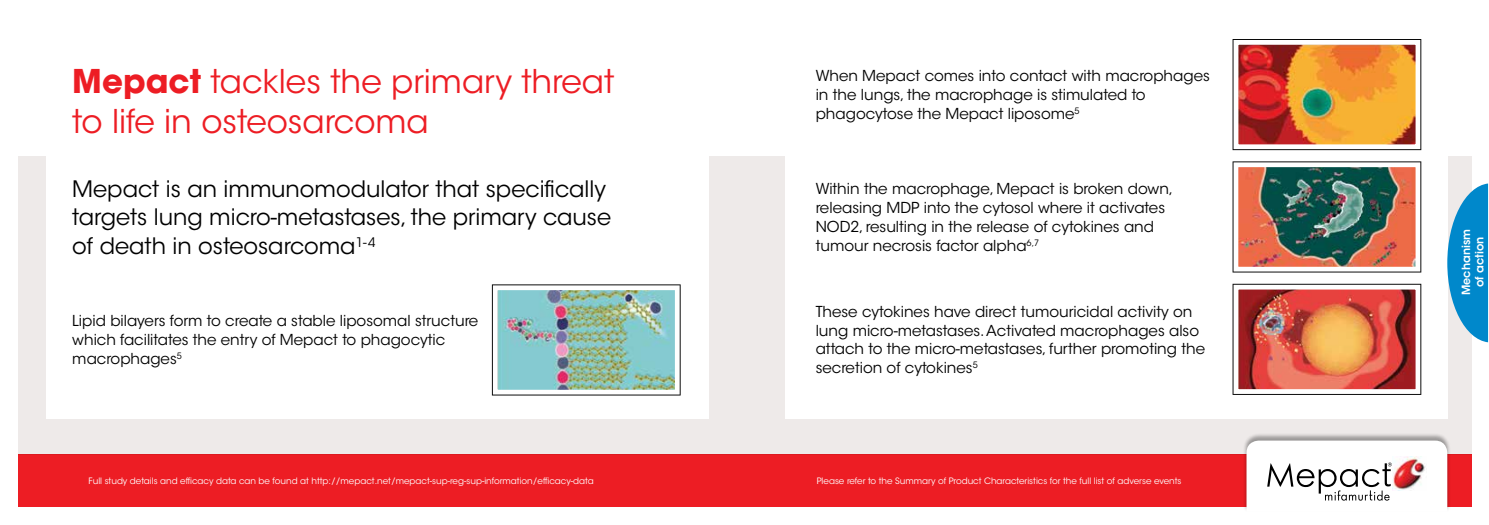
<style>
.page{position:relative;width:1489px;height:525px;background:#fff}
.page>*{position:absolute;margin:0;border:0;box-sizing:border-box;transform-origin:0 0}
.t1{font:32.5px/40px "ITC Avant Garde Std";color:#ed1d24}
.t2{font:22.5px/28.8px "ITC Avant Garde Std";color:#000}
.t3{font:15px/18.8px "ITC Avant Garde Std";color:#000}
.t4{font:600 11.25px/13.5px "ITC Avant Garde Std";color:#fff;text-align:center}
.t5{font:8.75px "ITC Avant Garde Std";color:#fff}
.s1{font-weight:700}
</style>
<div class="page">
<div style="left:18px;top:156px;width:1452px;height:298px;background:#eeeae9"></div>
<div style="left:18px;top:454px;width:1452px;height:53px;background:#ed1d24"></div>
<div style="left:46px;top:45px;width:663px;height:373px;background:#fff"></div>
<div style="left:785px;top:45px;width:662px;height:373px;background:#fff"></div>
<div style="left:1242px;top:433px;width:208px;height:78px;background:#000;opacity:.35"></div>
<svg style="left:1246px;top:440px;width:201px;height:71px;background:#ece6e6"></svg>
<img style="left:1232px;top:39px;width:190px;height:234px">
<img style="left:1232px;top:283px;width:190px;height:112px">
<img style="left:491px;top:284px;width:190px;height:112px">
<svg style="left:1447px;top:183px;width:40px;height:159px"></svg>
<h1 class="t1" style="left:72px;top:61px;width:543px"><span class="s1">Mepact</span> tackles the primary threat to life in osteosarcoma</h1>
<h2 class="t2" style="left:72px;top:174px;width:540px">Mepact is an immunomodulator that specifically targets lung micro-metastases, the primary cause of death in osteosarcoma<sup>1-4</sup></h2>
<p class="t3" style="left:72px;top:311px;width:407px">Lipid bilayers form to create a stable liposomal structure which facilitates the entry of Mepact to phagocytic macrophages<sup>5</sup></p>
<p class="t3" style="left:815px;top:67px;width:395px">When Mepact comes into contact with macrophages in the lungs, the macrophage is stimulated to phagocytose the Mepact liposome<sup>5</sup></p>
<p class="t3" style="left:815px;top:180px;width:359px">Within the macrophage, Mepact is broken down, releasing MDP into the cytosol where it activates NOD2, resulting in the release of cytokines and tumour necrosis factor alpha<sup>6,7</sup></p>
<p class="t3" style="left:815px;top:302px;width:391px">These cytokines have direct tumouricidal activity on lung micro-metastases. Activated macrophages also attach to the micro-metastases, further promoting the secretion of cytokines<sup>5</sup></p>
<p class="t5" style="left:88px;top:475px;width:506px">Full study details and efficacy data can be found at http://mepact.net/mepact-sup-reg-sup-information/efficacy-data</p>
<p class="t5" style="left:816px;top:475px;width:366px">Please refer to the Summary of Product Characteristics for the full list of adverse events</p>
<p class="t4" style="left:1458px;top:295px;width:67px;rotate:-90deg">Mechanism of action</p>
</div>
